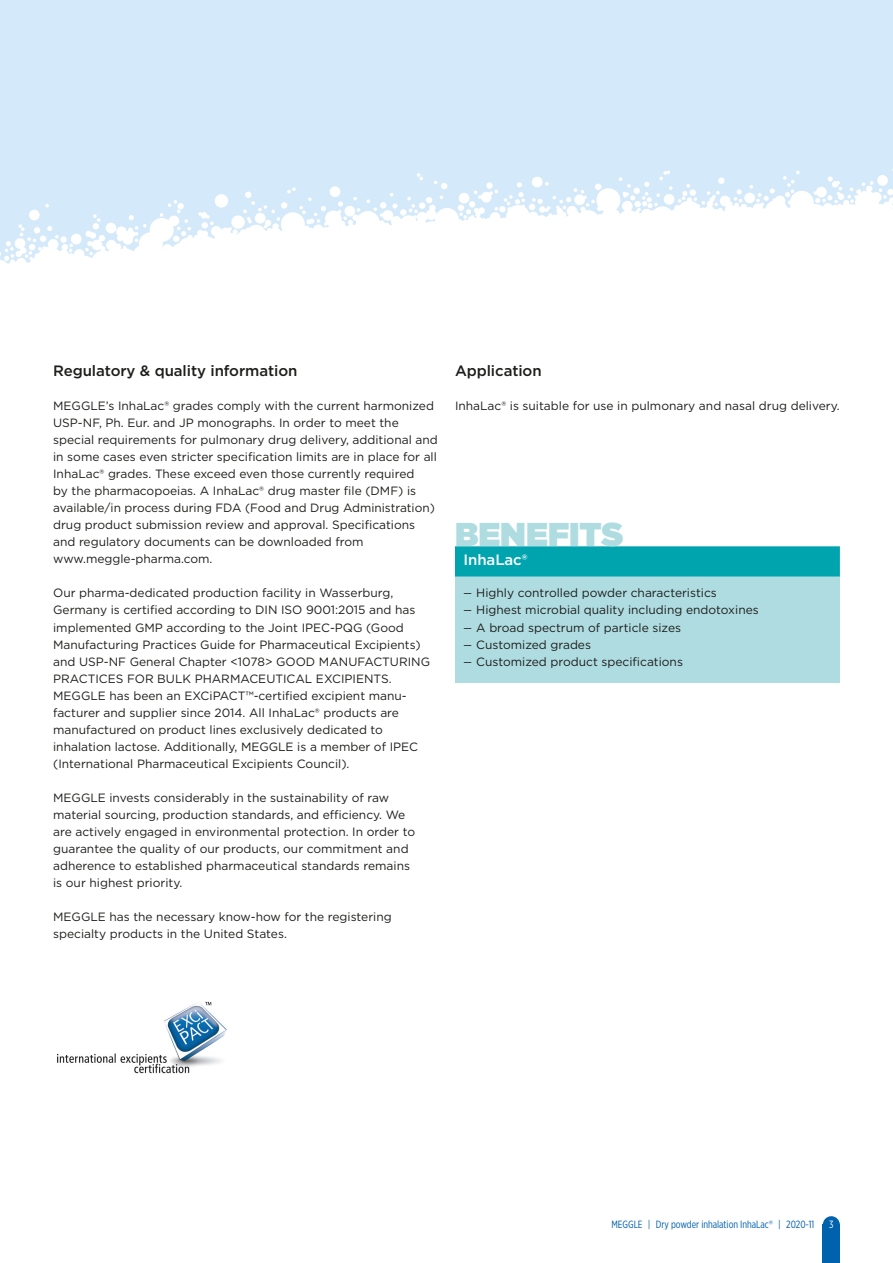
<style>
.page{position:relative;width:893px;height:1263px;background:#fff}
.page>*{position:absolute;margin:0;border:0;box-sizing:border-box;transform-origin:0 0}
.M_Benefits_Label_22p{font:900 33px "Gotham";color:#afdce1}
.M_Subhead_10pt_4mm_G{font:500 15px "Gotham";letter-spacing:-.005em;color:#1d1d1b}
.M_Benefits_Head_10pt{font:500 15px "Gotham";letter-spacing:-.005em;color:#fff}
.M_Copy_8pt_4mm_G_GRE{font:12px/17px "Gotham";color:#1d1d1b}
.t1{font:10.5px "Gotham X Narrow";color:#0061ad}
.t2{font:10.5px "Gotham X Narrow";color:#fff}
.s1{font-family:"Gotham X Narrow"}
.s2{font-family:"Gotham"}
</style>
<div class="page">
<div style="left:0;top:0;width:893px;height:455px;background:#d4e9f9"></div>
<svg style="left:0;top:169px;width:893px;height:286px;fill:#fff"></svg>
<div style="left:823px;top:1225px;width:17px;height:38px;background:#0061ad"></div>
<div style="left:823px;top:1216px;width:17px;height:17px;background:#0061ad;border-radius:50%"></div>
<div style="left:455px;top:546px;width:385px;height:136px;background:#afdce1"></div>
<div style="left:455px;top:546px;width:385px;height:30px;background:#00a4af"></div>
<img style="left:57px;top:1001px;width:170px;height:73px">
<p class="M_Subhead_10pt_4mm_G" style="left:53px;top:361px;width:246px">Regulatory &amp; quality information</p>
<p class="M_Copy_8pt_4mm_G_GRE" style="left:53px;top:397px;width:386px">MEGGLE’s InhaLac® grades comply with the current harmonized USP-NF, Ph. Eur. and JP monographs. In order to meet the special requirements for pulmonary drug delivery, additional and in some cases even stricter specification limits are in place for all InhaLac® grades. These exceed even those currently required<br>by the pharmacopoeias. A InhaLac® drug master file (DMF) is available/in process during FDA (Food and Drug Administration) drug product submission review and approval. Specifications and regulatory documents can be downloaded from www.meggle-pharma.com.</p>
<p class="M_Copy_8pt_4mm_G_GRE" style="left:53px;top:584px;width:378px">Our pharma-dedicated production facility in Wasserburg, Germany is certified according to DIN ISO 9001:2015 and has implemented GMP according to the Joint IPEC-PQG (Good Manufacturing Practices Guide for Pharmaceutical Excipients) and USP-NF General Chapter &lt;1078&gt; GOOD MANUFACTURING PRACTICES FOR BULK PHARMACEUTICAL EXCIPIENTS.<br>MEGGLE has been an EXCiPACT™-certified excipient manu&shy;facturer and supplier since 2014. All InhaLac® products are manufactured on product lines exclusively dedicated to inhalation lactose. Additionally, MEGGLE is a member of IPEC (International Pharmaceutical Excipients Council).</p>
<p class="M_Copy_8pt_4mm_G_GRE" style="left:53px;top:789px;width:363px">MEGGLE invests considerably in the sustainability of raw material sourcing, production standards, and efficiency. We are actively engaged in environmental protection. In order to guarantee the quality of our products, our commitment and adherence to established pharmaceutical standards remains is our highest priority.</p>
<p class="M_Copy_8pt_4mm_G_GRE" style="left:53px;top:908px;width:340px">MEGGLE has the necessary know-how for the registering specialty products in the United States.</p>
<p class="M_Subhead_10pt_4mm_G" style="left:455px;top:361px;width:88px">Application</p>
<p class="M_Copy_8pt_4mm_G_GRE" style="left:455px;top:397px;width:386px">InhaLac® is suitable for use in pulmonary and nasal drug delivery.</p>
<p class="M_Benefits_Label_22p" style="left:455px;top:511px;width:170px">BENEFITS</p>
<p class="M_Benefits_Head_10pt" style="left:463px;top:550px;width:66px">InhaLac®</p>
<p class="M_Copy_8pt_4mm_G_GRE" style="left:463px;top:584px;width:255px"><span class="s1">—</span> Highly controlled powder characteristics</p>
<p class="M_Copy_8pt_4mm_G_GRE" style="left:463px;top:601px;width:297px"><span class="s1">—</span> Highest microbial quality including endotoxines</p>
<p class="M_Copy_8pt_4mm_G_GRE" style="left:463px;top:618px;width:219px"><span class="s1">—</span> A broad spectrum of particle sizes</p>
<p class="M_Copy_8pt_4mm_G_GRE" style="left:463px;top:635px;width:129px"><span class="s1">—</span> Customized grades</p>
<p class="M_Copy_8pt_4mm_G_GRE" style="left:463px;top:652px;width:221px"><span class="s1">—</span> Customized product specifications</p>
<p class="t1" style="left:611px;top:1218px;width:204px">MEGGLE | Dry powder inhalation InhaLac<span class="s2">®</span> | 2020-11</p>
<p class="t2" style="left:829px;top:1218px;width:6px">3</p>
</div>
